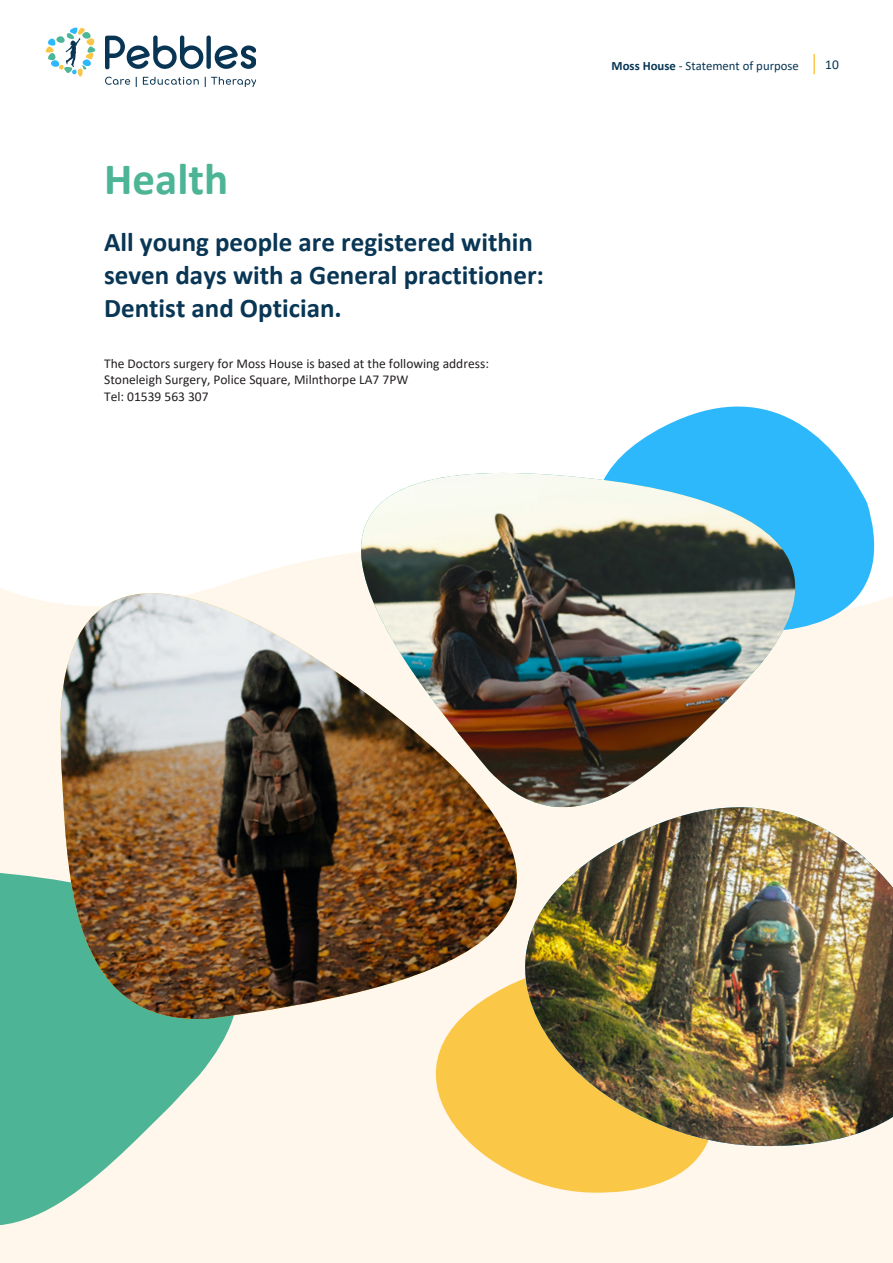
<style>
.page{position:relative;width:893px;height:1263px;background:#fff}
.page>*{position:absolute;margin:0;border:0;box-sizing:border-box;transform-origin:0 0}
.t1{font:700 45px "Calibri";color:#4db596}
.t2{font:700 27px "Calibri";color:#083654}
.t3{font:13.5px/16.5px "Calibri";color:#231f20}
.t4{font:13.5px "Calibri";color:#083654}
.t5{font:12.75px "Calibri";color:#083654}
.s1{font-weight:700}
</style>
<div class="page">
<div style="left:0;top:588px;width:893px;height:675px;background:#fff7eb"></div>
<svg style="left:622px;top:406px;width:271px;height:227px"></svg>
<svg style="left:357px;top:1029px;width:377px;height:165px;background:#fde7b6"></svg>
<svg style="left:0;top:851px;width:335px;height:412px;background:#b4dbc7"></svg>
<img style="left:406px;top:807px;width:487px;height:340px">
<img style="left:60px;top:577px;width:610px;height:452px">
<img style="left:60px;top:593px;width:501px;height:436px">
<svg style="left:247px;top:456px;width:639px;height:407px"></svg>
<img style="left:259px;top:473px;width:609px;height:390px">
<hr style="left:813px;top:54px;width:2px;height:20px;background:#fac747">
<svg style="left:46px;top:27px;width:50px;height:50px"></svg>
<div style="left:206px;top:35px;width:5px;height:34px;background:#083554;border-radius:2px"></div>
<svg style="left:214px;top:45px;width:41px;height:24px"></svg>
<svg style="left:105px;top:35px;width:98px;height:35px"></svg>
<svg style="left:105px;top:77px;width:25px;height:8px"></svg>
<svg style="left:143px;top:77px;width:56px;height:8px"></svg>
<svg style="left:205px;top:77px;width:50px;height:10px"></svg>
<p class="t1" style="left:104px;top:147px;width:126px">Health</p>
<p class="t2" style="left:104px;top:223px;width:430px">All young people are registered within</p>
<p class="t2" style="left:104px;top:256px;width:441px">seven days with a General practitioner:</p>
<p class="t2" style="left:104px;top:289px;width:239px">Dentist and Optician.</p>
<p class="t3" style="left:104px;top:355px;width:386px">The Doctors surgery for Moss House is based at the following address:<br>Stoneleigh Surgery, Police Square, Milnthorpe LA7 7PW</p>
<p class="t3" style="left:104px;top:388px;width:106px">Tel: 01539 563 307</p>
<p class="t5" style="left:612px;top:57px;width:189px"><span class="s1">Moss House</span> - Statement of purpose</p>
<p class="t4" style="left:825px;top:56px;width:15px">10</p>
</div>
